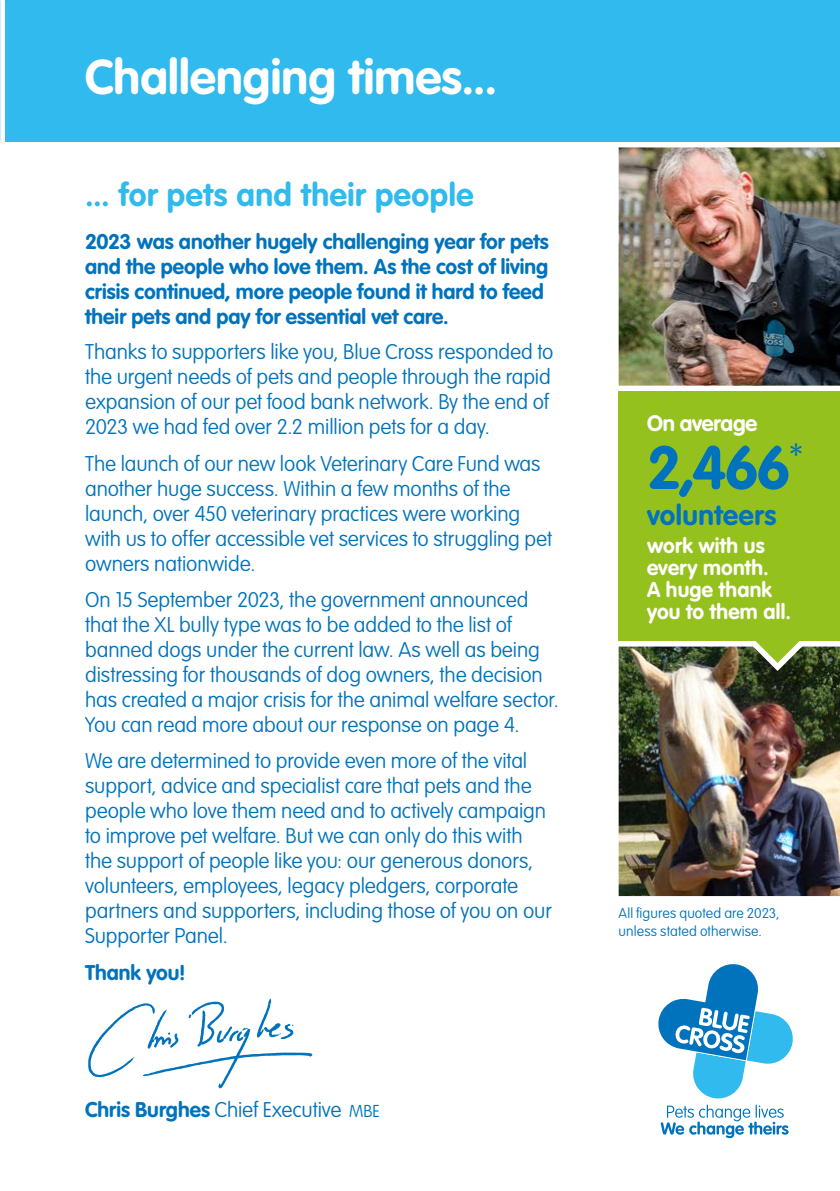
<style>
.page{position:relative;width:840px;height:1191px;background:#fff}
.page>*{position:absolute;margin:0;border:0;box-sizing:border-box;transform-origin:0 0}
.pull_out_stat{font:700 60px "VAG Rounded Std";color:#0073bc}
.t1{font:700 48px "VAG Rounded Std";letter-spacing:.005em;color:#fff}
.t2{font:700 32px "VAG Rounded Std";letter-spacing:.015em;color:#30baed}
.pull_out_stat-2{font:700 28px "VAG Rounded Std";letter-spacing:.015em;color:#0073bc}
.pull_out_stat-3{font:700 22px "VAG Rounded Std";letter-spacing:-.01em;color:#fff}
.Body_text{font:100 21px/25px "VAG Rounded Std";letter-spacing:-.005em;color:#0073bc}
.Body_text-2{font:700 21px/25px "VAG Rounded Std";color:#0073bc}
.pull_out_stat-4{font:700 21px/22px "VAG Rounded Std";letter-spacing:.01em;color:#fff}
.Captions{font:100 14px/18px "VAG Rounded Std";letter-spacing:.01em;color:#0073bc}
.s1{font-weight:700}
.s2{font-size:17px}
</style>
<div class="page">
<div style="left:6px;top:0;width:833px;height:142px;background:#30baed"></div>
<svg style="left:88px;top:998px;width:224px;height:90px"></svg>
<img style="left:618px;top:147px;width:221px;height:239px">
<svg style="left:658px;top:964px;width:135px;height:174px"></svg>
<img style="left:618px;top:646px;width:221px;height:250px">
<svg style="left:741px;top:641px;width:72px;height:34px"></svg>
<div style="left:618px;top:391px;width:221px;height:250px;background:#95c11f"></div>
<h3 class="t1" style="left:85px;top:49px;width:413px">Challenging times...</h3>
<h4 class="t2" style="left:85px;top:176px;width:390px">... for pets and their people</h4>
<p class="Body_text-2" style="left:85px;top:230px;width:465px">2023 was another hugely challenging year for pets and the people who love them. As the cost of living crisis continued, more people found it hard to feed their pets and pay for essential vet care.</p>
<p class="Body_text" style="left:85px;top:340px;width:469px">Thanks to supporters like you, Blue Cross responded to the urgent needs of pets and people through the rapid expansion of our pet food bank network. By the end of 2023 we had fed over 2.2 million pets for a day.</p>
<p class="Body_text" style="left:85px;top:451px;width:468px">The launch of our new look Veterinary Care Fund was another huge success. Within a few months of the launch, over 450 veterinary practices were working with us to offer accessible vet services to struggling pet owners nationwide.</p>
<p class="Body_text" style="left:85px;top:588px;width:475px">On 15 September 2023, the government announced that the XL bully type was to be added to the list of banned dogs under the current law. As well as being distressing for thousands of dog owners, the decision has created a major crisis for the animal welfare sector.<br>You can read more about our response on page 4.</p>
<p class="Body_text" style="left:85px;top:749px;width:468px">We are determined to provide even more of the vital support, advice and specialist care that pets and the people who love them need and to actively campaign to improve pet welfare. But we can only do this with the support of people like you: our generous donors, volunteers, employees, legacy pledgers, corporate partners and supporters, including those of you on our Supporter Panel.</p>
<p class="Body_text-2" style="left:85px;top:960px;width:102px">Thank you!</p>
<p class="Body_text" style="left:85px;top:1097px;width:296px"><span class="s1">Chris Burghes</span> Chief Executive <span class="s2">MBE</span></p>
<p class="pull_out_stat-3" style="left:646px;top:410px;width:112px">On average</p>
<p class="pull_out_stat" style="left:646px;top:432px;width:157px">2,466<sup>*</sup></p>
<p class="pull_out_stat-2" style="left:646px;top:499px;width:131px">volunteers</p>
<p class="pull_out_stat-4" style="left:646px;top:535px;width:145px">work with us every month.<br>A huge thank you to them all.</p>
<p class="Captions" style="left:618px;top:904px;width:162px">All figures quoted are 2023, unless stated otherwise.</p>
</div>
